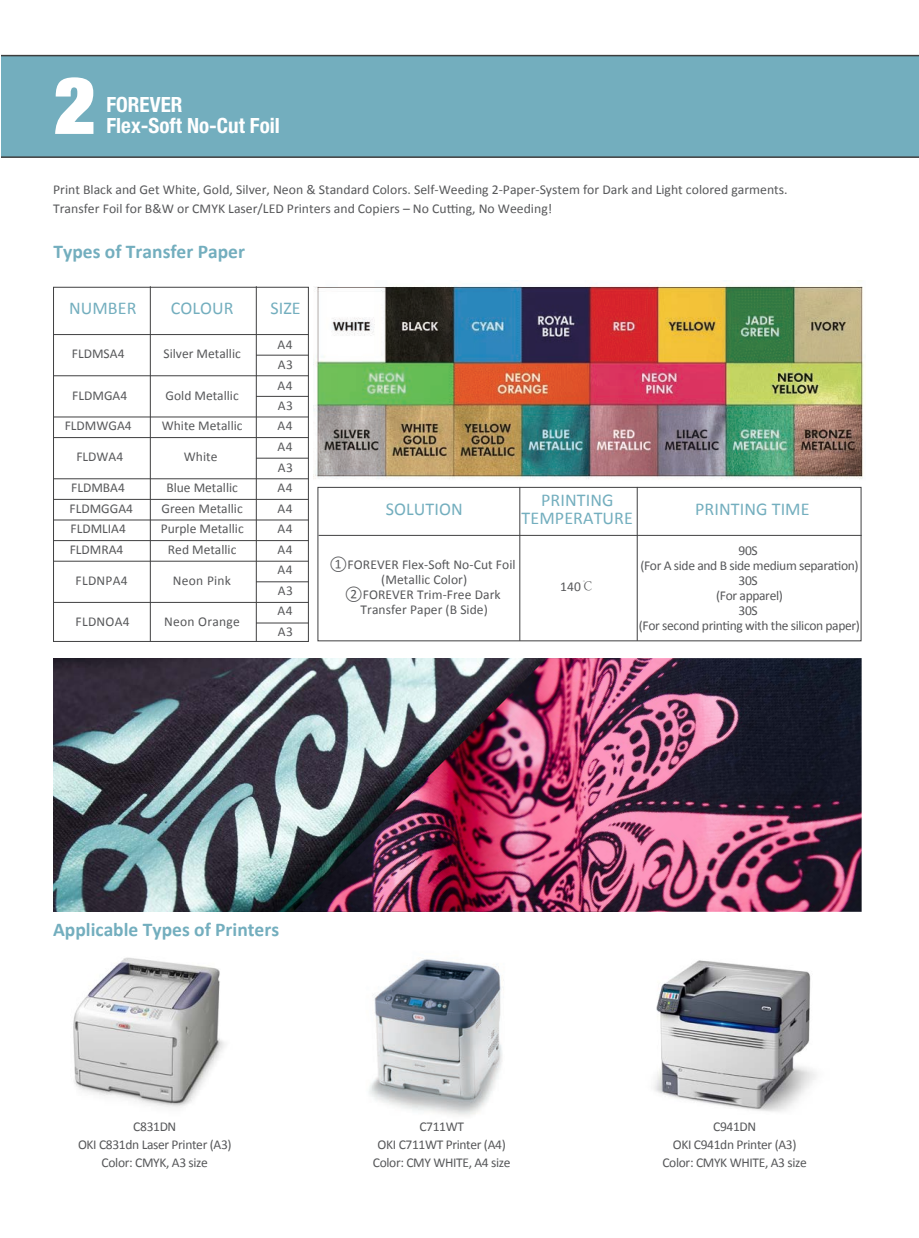
<style>
.page{position:relative;width:919px;height:1238px;background:#fff}
.page>*{position:absolute;margin:0;border:0;box-sizing:border-box;transform-origin:0 0}
.t1{font:900 condensed 79.8px "Helvetica Neue LT Std";color:#fff}
.t2{font:700 condensed 21px "Helvetica Neue LT Std";color:#fff}
.t3{font:700 19.5px "Calibri";color:#73aebe}
.t4{font:18px/18px "Calibri";letter-spacing:.005em;color:#73aebe;text-align:center}
.t5{font:13.5px/20.5px "Calibri";color:#57585a}
.t6{font:13.5px/18px "Calibri";letter-spacing:-.025em;color:#57585a;text-align:center}
.t7{font:13.5px "Calibri";letter-spacing:.02em;color:#57585a}
.s1{font-family:"Adobe Song Std";font-weight:300}
</style>
<div class="page">
<div style="left:1px;top:55px;width:917px;height:103px;background:#73aebe"></div>
<div style="left:317px;top:487px;width:544px;height:154px;background:#fff;border:1px solid #404041"></div>
<hr style="left:318px;top:535px;width:543px;height:1px;background:#404041">
<hr style="left:519px;top:487px;width:1px;height:154px;background:#404041">
<hr style="left:636px;top:487px;width:1px;height:154px;background:#404041">
<img style="left:73px;top:957px;width:152px;height:151px">
<img style="left:369px;top:958px;width:133px;height:158px">
<img style="left:653px;top:960px;width:163px;height:152px">
<div style="left:53px;top:287px;width:256px;height:354px;background:#fff;border:1px solid #404041"></div>
<hr style="left:256px;top:355px;width:52px;height:1px;background:#404041">
<hr style="left:54px;top:334px;width:254px;height:1px;background:#404041">
<hr style="left:256px;top:396px;width:52px;height:1px;background:#404041">
<hr style="left:53px;top:416px;width:255px;height:1px;background:#404041">
<hr style="left:54px;top:375px;width:254px;height:1px;background:#404041">
<hr style="left:53px;top:478px;width:255px;height:1px;background:#404041">
<hr style="left:256px;top:581px;width:52px;height:1px;background:#404041">
<hr style="left:256px;top:622px;width:52px;height:1px;background:#404041">
<hr style="left:54px;top:437px;width:254px;height:1px;background:#404041">
<hr style="left:256px;top:458px;width:52px;height:1px;background:#404041">
<hr style="left:54px;top:499px;width:254px;height:1px;background:#404041">
<hr style="left:54px;top:519px;width:254px;height:1px;background:#404041">
<hr style="left:54px;top:561px;width:254px;height:1px;background:#404041">
<hr style="left:54px;top:540px;width:254px;height:1px;background:#404041">
<hr style="left:150px;top:286px;width:1px;height:355px;background:#404041">
<hr style="left:256px;top:286px;width:1px;height:355px;background:#404041">
<hr style="left:54px;top:602px;width:254px;height:1px;background:#404041">
<img style="left:313px;top:283px;width:551px;height:196px">
<img style="left:53px;top:658px;width:240px;height:253px">
<img style="left:293px;top:658px;width:568px;height:253px">
<h1 class="t1" style="left:53px;top:54px;width:43px">2</h1>
<h2 class="t2" style="left:106px;top:92px;width:77px">FOREVER</h2>
<h2 class="t2" style="left:106px;top:113px;width:175px">Flex-Soft No-Cut Foil</h2>
<p class="t5" style="left:53px;top:181px;width:736px;line-height:18.3px">Print Black and Get White, Gold, Silver, Neon &amp; Standard Colors. Self-Weeding 2-Paper-System for Dark and Light colored garments.<br>Transfer Foil for B&amp;W or CMYK Laser/LED Printers and Copiers – No Cutting, No Weeding!</p>
<h3 class="t3" style="left:53px;top:239px;width:193px">Types of Transfer Paper</h3>
<h3 class="t4" style="left:69px;top:299px;width:69px">NUMBER</h3>
<h3 class="t4" style="left:171px;top:299px;width:64px">COLOUR</h3>
<h3 class="t4" style="left:270px;top:299px;width:32px">SIZE</h3>
<p class="t5" style="left:72px;top:343px;width:54px">FLDMSA4</p>
<p class="t5" style="left:163px;top:343px;width:79px">Silver Metallic</p>
<p class="t5" style="left:277px;top:334px;width:17px;text-align:justify">A4<br>A3<br>A4</p>
<p class="t5" style="left:277px;top:415px;width:17px">A4</p>
<p class="t5" style="left:72px;top:385px;width:56px">FLDMGA4</p>
<p class="t5" style="left:166px;top:385px;width:75px">Gold Metallic</p>
<p class="t5" style="left:65px;top:415px;width:68px">FLDMWGA4</p>
<p class="t5" style="left:162px;top:415px;width:82px">White Metallic</p>
<p class="t5" style="left:76px;top:446px;width:48px">FLDWA4</p>
<p class="t5" style="left:184px;top:446px;width:35px">White</p>
<p class="t5" style="left:71px;top:477px;width:55px">FLDMBA4</p>
<p class="t5" style="left:166px;top:477px;width:73px">Blue Metallic</p>
<p class="t5" style="left:277px;top:477px;width:17px;text-align:justify">A4<br>A4<br>A4</p>
<p class="t5" style="left:278px;top:395px;width:17px">A3</p>
<p class="t5" style="left:277px;top:436px;width:17px">A4<br>A3</p>
<p class="t5" style="left:70px;top:498px;width:65px">FLDMGGA4</p>
<p class="t5" style="left:162px;top:498px;width:83px">Green Metallic</p>
<p class="t5" style="left:70px;top:518px;width:57px">FLDMLIA4</p>
<p class="t5" style="left:161px;top:518px;width:84px">Purple Metallic</p>
<p class="t5" style="left:70px;top:539px;width:55px">FLDMRA4</p>
<p class="t5" style="left:168px;top:539px;width:70px">Red Metallic</p>
<p class="t5" style="left:277px;top:539px;width:17px">A4</p>
<p class="t7" style="left:76px;top:572px;width:54px">FLDNPA4</p>
<p class="t7" style="left:173px;top:572px;width:60px">Neon Pink</p>
<p class="t7" style="left:76px;top:613px;width:56px">FLDNOA4</p>
<p class="t7" style="left:164px;top:613px;width:77px">Neon Orange</p>
<p class="t5" style="left:277px;top:559px;width:17px">A4</p>
<p class="t5" style="left:278px;top:580px;width:17px">A3</p>
<p class="t5" style="left:277px;top:600px;width:17px">A4</p>
<p class="t5" style="left:278px;top:621px;width:17px">A3</p>
<h3 class="t4" style="left:385px;top:500px;width:78px">SOLUTION</h3>
<h3 class="t4" style="left:521px;top:491px;width:113px">PRINTING<br>TEMPERATURE</h3>
<h3 class="t4" style="left:695px;top:500px;width:116px">PRINTING TIME</h3>
<p class="t5" style="left:329px;top:557px;width:188px;line-height:15px;text-align:center">①FOREVER Flex-Soft No-Cut Foil (Metallic Color)<br>②FOREVER Trim-Free Dark<br>Transfer Paper (B Side)</p>
<p class="t6" style="left:639px;top:543px;width:223px;line-height:15px">90S<br>(For A side and B side medium separation)<br>30S<br>(For apparel)<br>30S<br>(For second printing with the silicon paper)</p>
<p class="t5" style="left:560px;top:576px;width:36px">140<span class="s1">℃</span></p>
<h3 class="t3" style="left:53px;top:917px;width:227px">Applicable Types of Printers</h3>
<p class="t6" style="left:78px;top:1117px;width:155px">C831DN<br>OKI C831dn Laser Printer (A3)<br>Color: CMYK, A3 size</p>
<p class="t6" style="left:662px;top:1117px;width:146px">C941DN<br>OKI C941dn Printer (A3)<br>Color: CMYK WHITE, A3 size</p>
<p class="t6" style="left:373px;top:1117px;width:139px">C711WT<br>OKI C711WT Printer (A4)<br>Color: CMY WHITE, A4 size</p>
</div>
